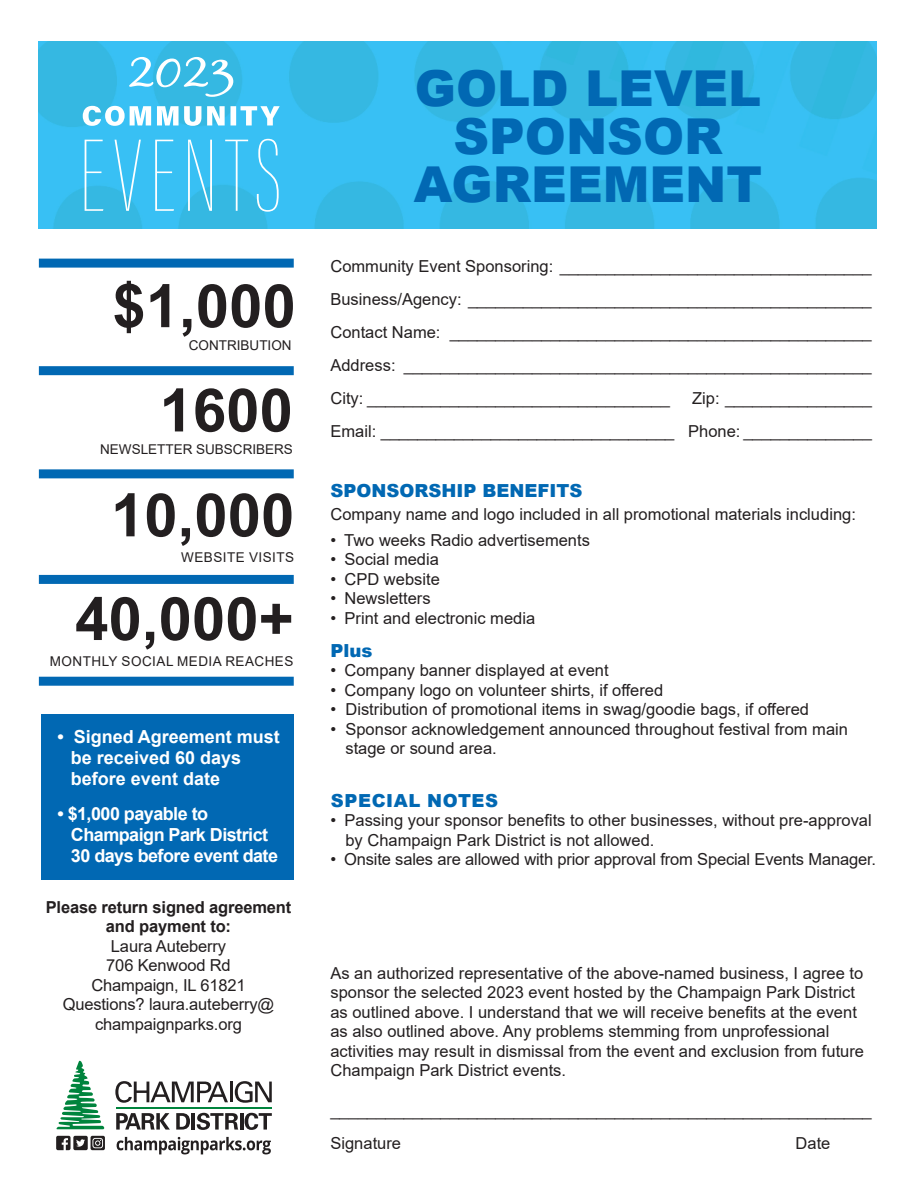
<style>
.page{position:relative;width:918px;height:1188px;background:#fff}
.page>*{position:absolute;margin:0;border:0;box-sizing:border-box;transform-origin:0 0}
.t1{font:700 60px/104.2px "Arial";color:#231f20;text-align:right}
.t2{font:900 49.5px/48px "Arial";color:#0168b3;text-align:center}
.t3{font:49.5px "Black Jack";color:#fff;scale:1.09 1}
.t4{font:700 18px/21px "Arial";letter-spacing:-.03em;color:#fff}
.t5{font:700 18px/21px "Arial";color:#fff}
.t6{font:900 18px "Arial";color:#0168b3}
.t7{font:900 18px "Arial";letter-spacing:.035em;color:#0168b3}
.t8{font:16.5px/19.5px "Arial";color:#231f20}
.t9{font:700 16.5px/19.5px "Arial";letter-spacing:-.01em;color:#231f20;text-align:center}
.t10{font:13.5px "Arial";letter-spacing:.02em;color:#231f20}
.t11{font:13.5px "Arial";color:#231f20}
</style>
<div class="page">
<img style="left:39px;top:41px;width:838px;height:188px">
<div style="left:39px;top:366px;width:255px;height:9px;background:#0168b3"></div>
<div style="left:39px;top:259px;width:255px;height:9px;background:#0168b3"></div>
<div style="left:39px;top:677px;width:255px;height:9px;background:#0168b3"></div>
<div style="left:39px;top:469px;width:255px;height:9px;background:#0168b3"></div>
<div style="left:39px;top:575px;width:255px;height:9px;background:#0168b3"></div>
<div style="left:41px;top:714px;width:253px;height:165px;background:#0168b3"></div>
<svg style="left:56px;top:1061px;width:49px;height:68px"></svg>
<svg style="left:115px;top:1081px;width:113px;height:22px"></svg>
<hr style="left:230px;top:1082px;width:3px;height:20px;background:#231f20">
<svg style="left:235px;top:1081px;width:37px;height:22px"></svg>
<svg style="left:116px;top:1113px;width:54px;height:17px"></svg>
<svg style="left:176px;top:1113px;width:14px;height:17px"></svg>
<hr style="left:192px;top:1113px;width:3px;height:17px;background:#231f20">
<svg style="left:197px;top:1113px;width:41px;height:17px"></svg>
<hr style="left:240px;top:1113px;width:3px;height:17px;background:#231f20">
<svg style="left:245px;top:1113px;width:27px;height:17px"></svg>
<hr style="left:116px;top:1107px;width:156px;height:1px;background:#00843d">
<svg style="left:56px;top:1136px;width:49px;height:14px"></svg>
<svg style="left:117px;top:1137px;width:154px;height:17px"></svg>
<svg style="left:85px;top:139px;width:194px;height:73px;background:#4bc4f1"></svg>
<svg style="left:83px;top:106px;width:197px;height:20px"></svg>
<h2 class="t3" style="left:128px;top:40px;width:99px">2023</h2>
<h1 class="t1" style="left:112px;top:258px;width:185px">$1,000<br>1600</h1>
<p class="t11" style="left:100px;top:440px;width:194px">NEWSLETTER SUBSCRIBERS</p>
<h1 class="t1" style="left:111px;top:467px;width:185px">10,000</h1>
<p class="t10" style="left:181px;top:548px;width:114px">WEBSITE VISITS</p>
<p class="t11" style="left:189px;top:336px;width:104px">CONTRIBUTION</p>
<h1 class="t1" style="left:75px;top:571px;width:220px">40,000+</h1>
<p class="t10" style="left:50px;top:651px;width:245px">MONTHLY SOCIAL MEDIA REACHES</p>
<p class="t5" style="left:71px;top:728px;width:210px;text-indent:-14px">• Signed Agreement must be received 60 days before event date</p>
<p class="t4" style="left:71px;top:804px;width:209px;text-indent:-14px">• $1,000 payable to<br>Champaign Park District<br>30 days before event date</p>
<p class="t9" style="left:46px;top:898px;width:247px">Please return signed agreement and payment to:</p>
<p class="t8" style="left:63px;top:938px;width:213px;text-align:center">Laura Auteberry<br>706 Kenwood Rd<br>Champaign, IL 61821<br>Questions? laura.auteberry@ champaignparks.org</p>
<h2 class="t2" style="left:414px;top:65px;width:350px">GOLD LEVEL<br>SPONSOR<br>AGREEMENT</h2>
<p class="t8" style="left:330px;top:251px;width:543px;line-height:33px;text-align:justify">Community Event Sponsoring: __________________________________ Business/Agency: ____________________________________________ Contact Name: ______________________________________________ Address: ___________________________________________________ City: _________________________________</p>
<p class="t8" style="left:330px;top:383px;width:543px;line-height:33px;text-align:right">Zip: ________________<br>Email: ________________________________ Phone: ______________</p>
<p class="t6" style="left:330px;top:480px;width:253px">SPONSORSHIP BENEFITS</p>
<p class="t8" style="left:330px;top:506px;width:527px">Company name and logo included in all promotional materials including:</p>
<p class="t8" style="left:330px;top:532px;width:261px">• Two weeks Radio advertisements</p>
<p class="t8" style="left:330px;top:551px;width:110px">• Social media</p>
<p class="t8" style="left:330px;top:571px;width:111px">• CPD website</p>
<p class="t8" style="left:330px;top:590px;width:102px">• Newsletters</p>
<p class="t8" style="left:330px;top:610px;width:206px">• Print and electronic media</p>
<p class="t6" style="left:330px;top:640px;width:43px">Plus</p>
<p class="t8" style="left:330px;top:662px;width:280px">• Company banner displayed at event</p>
<p class="t8" style="left:330px;top:680px;width:334px">• Company logo on volunteer shirts, if offered</p>
<p class="t8" style="left:330px;top:700px;width:480px">• Distribution of promotional items in swag/goodie bags, if offered</p>
<p class="t8" style="left:345px;top:721px;width:504px;text-indent:-15px">• Sponsor acknowledgement announced throughout festival from main stage or sound area.</p>
<p class="t7" style="left:331px;top:790px;width:169px">SPECIAL NOTES</p>
<p class="t8" style="left:345px;top:811px;width:528px;text-indent:-15px">• Passing your sponsor benefits to other businesses, without pre-approval by Champaign Park District is not allowed.</p>
<p class="t8" style="left:330px;top:851px;width:547px">• Onsite sales are allowed with prior approval from Special Events Manager.</p>
<p class="t8" style="left:330px;top:963px;width:535px">As an authorized representative of the above-named business, I agree to sponsor the selected 2023 event hosted by the Champaign Park District as outlined above. I understand that we will receive benefits at the event as also outlined above. Any problems stemming from unprofessional activities may result in dismissal from the event and exclusion from future Champaign Park District events.</p>
<p class="t8" style="left:330px;top:1095px;width:543px;line-height:33px">___________________________________________________________<br>Signature</p>
<p class="t8" style="left:796px;top:1135px;width:36px">Date</p>
</div>
